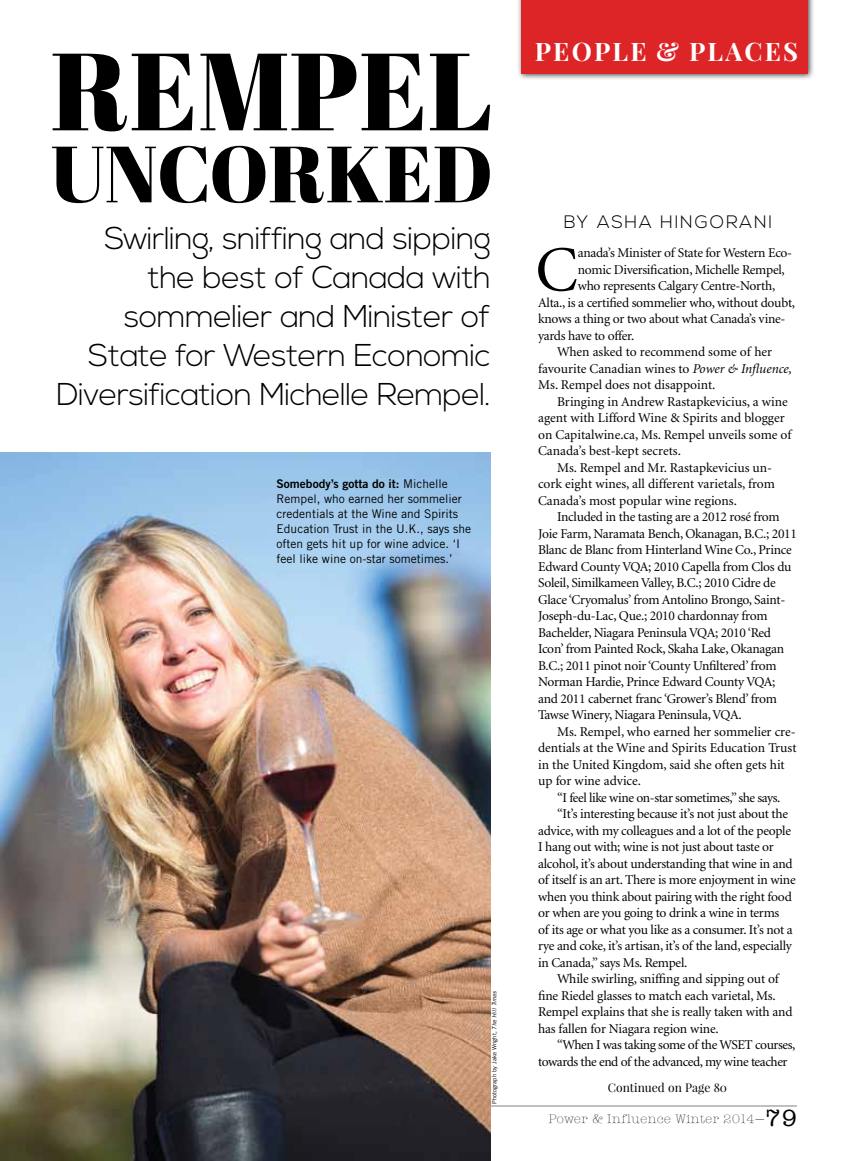
<style>
.page{position:relative;width:851px;height:1161px;background:#fff}
.page>*{position:absolute;margin:0;border:0;box-sizing:border-box;transform-origin:0 0}
.t1{font:109.5px "Abril Fatface";color:#000}
.t2{font:79.5px "Abril Fatface";color:#000}
.t3{font:64.2px "Minion";color:#000}
.t4{font:300 31.5px/39px "Nexa";letter-spacing:-.02em;color:#000;text-align:right}
.t5{font:700 25.5px "Playfair Display";color:#fff}
.t6{font:300 18px "Nexa";letter-spacing:.1em;color:#000}
.t7{font:13.5px "Minion";letter-spacing:-.02em;color:#000}
.t8{font:13.5px "Minion";color:#000}
.t9{font:300 12.75px "American Typewriter";letter-spacing:.05em;color:#000}
.t10{font:12px/15px "Trade Gothic";color:#000}
.t11{font:12px "Trade Gothic Bold Two";color:#000}
.t12{font:12px "Playfair Display";color:#000}
.t13{font:6px "Trade Gothic";color:#000}
.s1{font-family:"Trade Gothic"}
.s2{font-style:italic}
.s3{font-weight:400;font-size:24px}
</style>
<div class="page">
<hr style="left:54px;top:1106px;width:742px;height:1px;background:#808285">
<div style="left:516px;top:0;width:298px;height:81px;background:#000;opacity:.75"></div>
<div style="left:521px;top:0;width:286px;height:73px;background:#dd2427"></div>
<img style="left:0;top:452px;width:490px;height:709px">
<h1 class="t1" style="left:51px;top:14px;width:443px">REMPEL</h1>
<h2 class="t2" style="left:50px;top:118px;width:444px">UNCORKED</h2>
<h3 class="t4" style="left:56px;top:220px;width:436px">Swirling, sniffing and sipping the best of Canada with sommelier and Minister of<br>State for Western Economic<br>Diversification Michelle Rempel.</h3>
<p class="t11" style="left:276px;top:476px;width:172px">Somebody’s gotta do it: <span class="s1">Michelle</span></p>
<p class="t10" style="left:276px;top:491px;width:196px">Rempel, who earned her sommelier credentials at the Wine and Spirits Education Trust in the U.K., says she often gets hit up for wine advice. ‘I feel like wine on-star sometimes.’</p>
<p class="t13" style="left:490px;top:1104px;width:114px;rotate:-90deg">Photograph by Jake Wright, <span class="s2">The Hill Times</span></p>
<h3 class="t5" style="left:534px;top:36px;width:192px">PEOPLE &amp; PLACES</h3>
<h3 class="t6" style="left:564px;top:211px;width:210px">by Asha Hingorani</h3>
<h3 class="t3" style="left:535px;top:238px;width:44px">C</h3>
<p class="t7" style="left:577px;top:246px;width:216px">anada’s Minister of State for Western Eco-</p>
<p class="t7" style="left:577px;top:263px;width:208px">nomic Diversification, Michelle Rempel,</p>
<p class="t7" style="left:577px;top:279px;width:199px">who represents Calgary Centre-North,</p>
<p class="t7" style="left:538px;top:296px;width:258px">Alta., is a certified sommelier who, without doubt,</p>
<p class="t7" style="left:538px;top:312px;width:249px">knows a thing or two about what Canada’s vine-</p>
<p class="t7" style="left:538px;top:329px;width:98px">yards have to offer.</p>
<p class="t8" style="left:557px;top:345px;width:216px">When asked to recommend some of her</p>
<p class="t8" style="left:538px;top:362px;width:255px">favourite Canadian wines to <span class="s2">Power &amp; Influence,</span></p>
<p class="t8" style="left:538px;top:378px;width:179px">Ms. Rempel does not disappoint.</p>
<p class="t8" style="left:557px;top:395px;width:232px">Bringing in Andrew Rastapkevicius, a wine</p>
<p class="t8" style="left:538px;top:411px;width:248px">agent with Lifford Wine &amp; Spirits and blogger</p>
<p class="t8" style="left:538px;top:428px;width:255px">on Capitalwine.ca, Ms. Rempel unveils some of</p>
<p class="t8" style="left:538px;top:444px;width:144px">Canada’s best-kept secrets.</p>
<p class="t8" style="left:557px;top:461px;width:217px">Ms. Rempel and Mr. Rastapkevicius un-</p>
<p class="t8" style="left:538px;top:477px;width:238px">cork eight wines, all different varietals, from</p>
<p class="t8" style="left:538px;top:494px;width:200px">Canada’s most popular wine regions.</p>
<p class="t7" style="left:557px;top:510px;width:224px">Included in the tasting are a 2012 rosé from</p>
<p class="t7" style="left:538px;top:527px;width:260px">Joie Farm, Naramata Bench, Okanagan, B.C.; 2011</p>
<p class="t7" style="left:538px;top:543px;width:255px">Blanc de Blanc from Hinterland Wine Co., Prince</p>
<p class="t7" style="left:538px;top:560px;width:255px">Edward County VQA; 2010 Capella from Clos du</p>
<p class="t7" style="left:538px;top:576px;width:239px">Soleil, Similkameen Valley, B.C.; 2010 Cidre de</p>
<p class="t7" style="left:538px;top:593px;width:249px">Glace ‘Cryomalus’ from Antolino Brongo, Saint-</p>
<p class="t7" style="left:538px;top:609px;width:231px">Joseph-du-Lac, Que.; 2010 chardonnay from</p>
<p class="t7" style="left:538px;top:626px;width:234px">Bachelder, Niagara Peninsula VQA; 2010 ‘Red</p>
<p class="t7" style="left:538px;top:642px;width:247px">Icon’ from Painted Rock, Skaha Lake, Okanagan</p>
<p class="t7" style="left:538px;top:659px;width:240px">B.C.; 2011 pinot noir ‘County Unfiltered’ from</p>
<p class="t7" style="left:538px;top:675px;width:239px">Norman Hardie, Prince Edward County VQA;</p>
<p class="t7" style="left:538px;top:692px;width:240px">and 2011 cabernet franc ‘Grower’s Blend’ from</p>
<p class="t7" style="left:538px;top:708px;width:205px">Tawse Winery, Niagara Peninsula, VQA.</p>
<p class="t8" style="left:557px;top:725px;width:240px">Ms. Rempel, who earned her sommelier cre-</p>
<p class="t8" style="left:538px;top:741px;width:260px">dentials at the Wine and Spirits Education Trust</p>
<p class="t8" style="left:538px;top:758px;width:248px">in the United Kingdom, said she often gets hit</p>
<p class="t8" style="left:538px;top:774px;width:104px">up for wine advice.</p>
<p class="t7" style="left:557px;top:791px;width:225px">“I feel like wine on-star sometimes,” she says.</p>
<p class="t7" style="left:557px;top:807px;width:232px">“It’s interesting because it’s not just about the</p>
<p class="t7" style="left:538px;top:824px;width:254px">advice, with my colleagues and a lot of the people</p>
<p class="t7" style="left:538px;top:840px;width:237px">I hang out with; wine is not just about taste or</p>
<p class="t7" style="left:538px;top:857px;width:256px">alcohol, it’s about understanding that wine in and</p>
<p class="t7" style="left:538px;top:873px;width:259px">of itself is an art. There is more enjoyment in wine</p>
<p class="t7" style="left:538px;top:890px;width:255px">when you think about pairing with the right food</p>
<p class="t7" style="left:538px;top:906px;width:243px">or when are you going to drink a wine in terms</p>
<p class="t7" style="left:538px;top:923px;width:256px">of its age or what you like as a consumer. It’s not a</p>
<p class="t7" style="left:538px;top:939px;width:255px">rye and coke, it’s artisan, it’s of the land, especially</p>
<p class="t7" style="left:538px;top:956px;width:151px">in Canada,” says Ms. Rempel.</p>
<p class="t7" style="left:557px;top:972px;width:223px">While swirling, sniffing and sipping out of</p>
<p class="t7" style="left:538px;top:989px;width:239px">fine Riedel glasses to match each varietal, Ms.</p>
<p class="t7" style="left:538px;top:1005px;width:256px">Rempel explains that she is really taken with and</p>
<p class="t7" style="left:538px;top:1022px;width:182px">has fallen for Niagara region wine.</p>
<p class="t7" style="left:557px;top:1038px;width:240px">“When I was taking some of the WSET courses,</p>
<p class="t7" style="left:538px;top:1055px;width:251px">towards the end of the advanced, my wine teacher</p>
<p class="t12" style="left:608px;top:1080px;width:121px">Continued on Page 80</p>
<p class="t9" style="left:548px;top:1109px;width:250px">Power &amp; Influence Winter 2014—<span class="s3">79</span></p>
</div>
